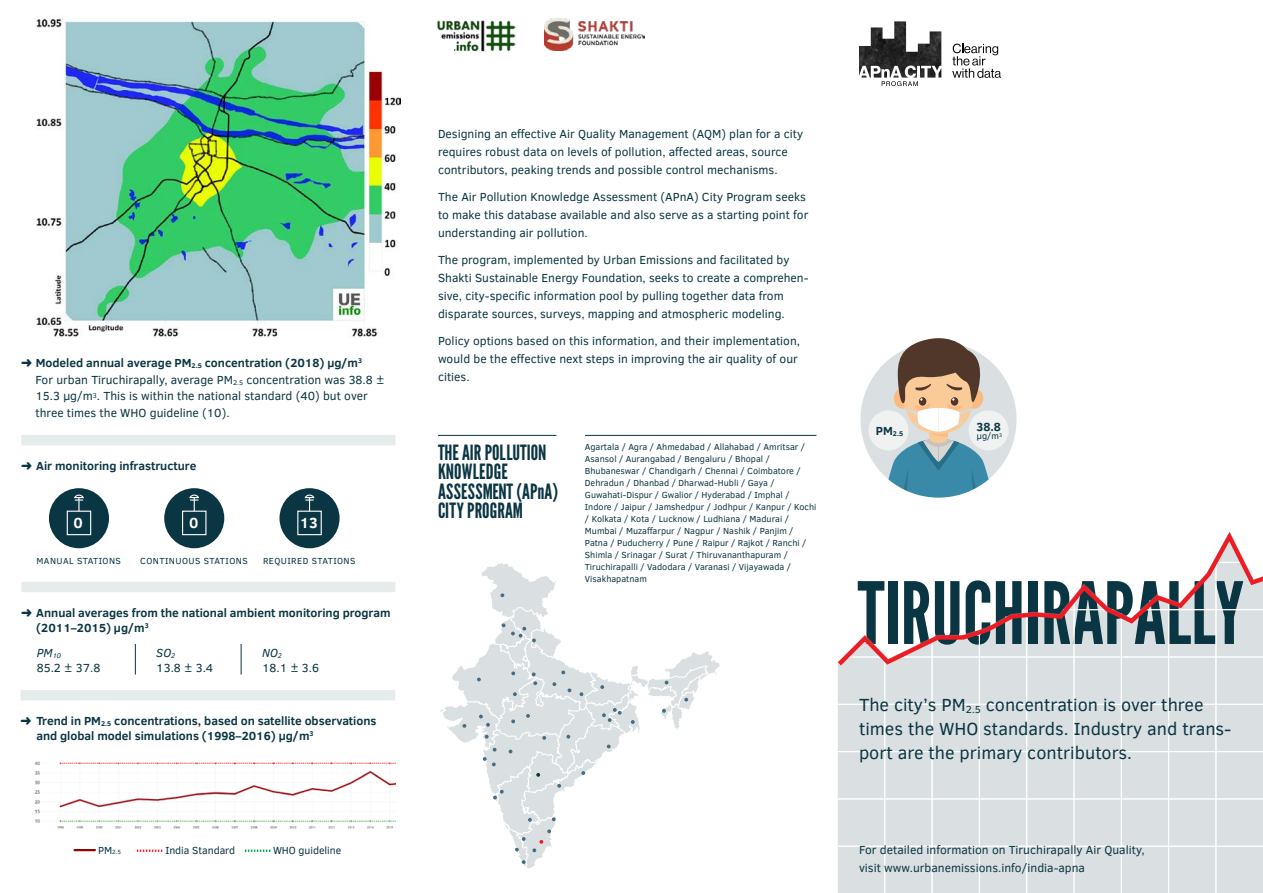
<style>
.page{position:relative;width:1263px;height:893px;background:#fff}
.page>*{position:absolute;margin:0;border:0;box-sizing:border-box;transform-origin:0 0}
.t1{font:85.5px "League Gothic";color:#0a3542}
.t2{font:21px/19.5px "League Gothic";color:#0a3542}
.t3{font:18px/24px "Clear Sans";color:#0a3542}
.t4{font:700 15px "Clear Sans";color:#fff}
.t5{font:12px/18px "Clear Sans";color:#0a3542}
.t6{font:700 12px/15px "Clear Sans";color:#0a3542}
.t7{font:10.5px "Clear Sans";letter-spacing:-.005em;color:#0a3542}
.t8{font:9px/12px "Clear Sans";color:#0d3542}
.t9{font:9px "Clear Sans";letter-spacing:.05em;color:#0a3542}
.t10{font:700 7.05px "Clear Sans";color:#0a3542}
.t11{font:6.15px "Clear Sans";color:#0a3542}
.s1{font-weight:700}
.s2{font-style:italic}
.s3{font-size:10.5px}
.s4{font-size:12px}
</style>
<div class="page">
<img style="left:437px;top:20px;width:79px;height:32px">
<img style="left:544px;top:19px;width:101px;height:31px">
<svg style="left:952px;top:44px;width:49px;height:34px"></svg>
<img style="left:859px;top:21px;width:82px;height:57px">
<svg style="left:882px;top:81px;width:36px;height:5px"></svg>
<hr style="left:75px;top:849px;width:20px;height:2px;background:#940500">
<svg style="left:137px;top:850px;width:25px;height:2px"></svg>
<svg style="left:245px;top:850px;width:25px;height:2px"></svg>
<img style="left:36px;top:18px;width:365px;height:319px">
<img style="left:35px;top:761px;width:360px;height:67px">
<div style="left:860px;top:341px;width:156px;height:157px;background:#dae0e2;border-radius:50%"></div>
<hr style="left:135px;top:644px;width:1px;height:30px;background:#0a3542">
<hr style="left:241px;top:644px;width:1px;height:30px;background:#0a3542">
<div style="left:49px;top:488px;width:60px;height:60px;background:#0a3542;border-radius:50%"></div>
<div style="left:67px;top:511px;width:24px;height:24px;border:1px solid #fff"></div>
<svg style="left:73px;top:494px;width:12px;height:17px"></svg>
<div style="left:164px;top:488px;width:60px;height:60px;background:#0a3542;border-radius:50%"></div>
<div style="left:182px;top:511px;width:24px;height:24px;border:1px solid #fff"></div>
<svg style="left:188px;top:494px;width:12px;height:17px"></svg>
<div style="left:279px;top:488px;width:61px;height:60px;background:#0a3542;border-radius:50%"></div>
<div style="left:297px;top:511px;width:25px;height:24px;border:1px solid #fff"></div>
<svg style="left:304px;top:494px;width:11px;height:17px"></svg>
<div style="left:21px;top:435px;width:374px;height:10px;background:#e6ebec"></div>
<div style="left:21px;top:582px;width:374px;height:10px;background:#e6ebec"></div>
<div style="left:21px;top:690px;width:374px;height:10px;background:#e6ebec"></div>
<hr style="left:438px;top:435px;width:118px;height:1px;background:#0a3542">
<hr style="left:585px;top:435px;width:231px;height:1px;background:#0a3542">
<svg style="left:440px;top:563px;width:280px;height:306px"></svg>
<div style="left:868px;top:410px;width:40px;height:40px;background:#f0f1f1;border-radius:50%"></div>
<div style="left:968px;top:410px;width:40px;height:40px;background:#f0f1f1;border-radius:50%"></div>
<svg style="left:888px;top:338px;width:102px;height:160px"></svg>
<svg style="left:837px;top:532px;width:426px;height:361px"></svg>
<p class="t5" style="left:36px;top:355px;width:350px;line-height:16.5px;text-indent:-14px">➜ <span class="s1">Modeled annual average PM</span><sub>2.5</sub> <span class="s1">concentration (2018) μg/m</span><sup>3<br></sup>For urban Tiruchirapally, average PM<sub>2.5</sub> concentration was 38.8 ± 15.3 μg/m<sup>3</sup>. This is within the national standard (40) but over three times the WHO guideline (10).</p>
<p class="t6" style="left:21px;top:458px;width:177px">➜ Air monitoring infrastructure</p>
<p class="t4" style="left:74px;top:512px;width:11px">0</p>
<p class="t9" style="left:37px;top:555px;width:86px">MANUAL STATIONS</p>
<p class="t4" style="left:189px;top:512px;width:11px">0</p>
<p class="t9" style="left:140px;top:555px;width:109px">CONTINUOUS STATIONS</p>
<p class="t4" style="left:300px;top:512px;width:20px">13</p>
<p class="t9" style="left:263px;top:555px;width:94px">REQUIRED STATIONS</p>
<p class="t6" style="left:36px;top:605px;width:356px;text-indent:-15px">➜ Annual averages from the national ambient monitoring program (2011–2015) µg/m<sup>3</sup></p>
<p class="t5" style="left:37px;top:645px;width:65px;line-height:15px"><span class="s2">PM</span><sub>10<br></sub>85.2 ± 37.8</p>
<p class="t5" style="left:156px;top:645px;width:59px;line-height:15px"><span class="s2">SO</span><sub>2<br></sub>13.8 ± 3.4</p>
<p class="t5" style="left:262px;top:645px;width:59px;line-height:15px"><span class="s2">NO</span><sub>2<br></sub>18.1 ± 3.6</p>
<p class="t6" style="left:36px;top:712px;width:342px;text-indent:-16px">➜ Trend in PM<sub>2.5</sub> concentrations, based on satellite observations and global model simulations (1998–2016) µg/m<sup>3</sup></p>
<p class="t11" style="left:98px;top:848px;width:24px"><span class="s3">PM</span>2.5</p>
<p class="t7" style="left:165px;top:843px;width:71px">India Standard</p>
<p class="t7" style="left:273px;top:843px;width:70px">WHO guideline</p>
<p class="t5" style="left:438px;top:125px;width:367px">Designing an effective Air Quality Management (AQM) plan for a city requires robust data on levels of pollution, affected areas, source contributors, peaking trends and possible control mechanisms.</p>
<p class="t5" style="left:438px;top:188px;width:372px">The Air Pollution Knowledge Assessment (APnA) City Program seeks to make this database available and also serve as a starting point for understanding air pollution.</p>
<p class="t5" style="left:438px;top:251px;width:372px">The program, implemented by Urban Emissions and facilitated by Shakti Sustainable Energy Foundation, seeks to create a comprehen&shy;sive, city-specific information pool by pulling together data from disparate sources, surveys, mapping and atmospheric modeling.</p>
<p class="t5" style="left:438px;top:332px;width:364px">Policy options based on this information, and their implementation, would be the effective next steps in improving the air quality of our cities.</p>
<h2 class="t2" style="left:438px;top:442px;width:122px">THE AIR POLLUTION<br>KNOWLEDGE<br>ASSESSMENT (APnA)<br>CITY PROGRAM</h2>
<p class="t8" style="left:585px;top:441px;width:233px">Agartala / Agra / Ahmedabad / Allahabad / Amritsar / Asansol / Aurangabad / Bengaluru / Bhopal / Bhubaneswar / Chandigarh / Chennai / Coimbatore / Dehradun / Dhanbad / Dharwad-Hubli / Gaya / Guwahati-Dispur / Gwalior / Hyderabad / Imphal / Indore / Jaipur / Jamshedpur / Jodhpur / Kanpur / Kochi / Kolkata / Kota / Lucknow / Ludhiana / Madurai / Mumbai / Muzaffarpur / Nagpur / Nashik / Panjim / Patna / Puducherry / Pune / Raipur / Rajkot / Ranchi / Shimla / Srinagar / Surat / Thiruvananthapuram / Tiruchirapalli / Vadodara / Varanasi / Vijayawada / Visakhapatnam</p>
<p class="t10" style="left:876px;top:428px;width:29px"><span class="s4">PM</span>2.5</p>
<p class="t6" style="left:976px;top:419px;width:26px">38.8</p>
<p class="t9" style="left:977px;top:430px;width:27px">μg/m<sup>3</sup></p>
<h1 class="t1" style="left:857px;top:563px;width:388px">TIRUCHIRAPALLY</h1>
<h3 class="t3" style="left:859px;top:693px;width:374px">The city’s PM<sub>2.5</sub> concentration is over three times the WHO standards. Industry and trans&shy;port are the primary contributors.</h3>
<p class="t5" style="left:859px;top:840px;width:287px">For detailed information on Tiruchirapally Air Quality, visit www.urbanemissions.info/india-apna</p>
</div>
